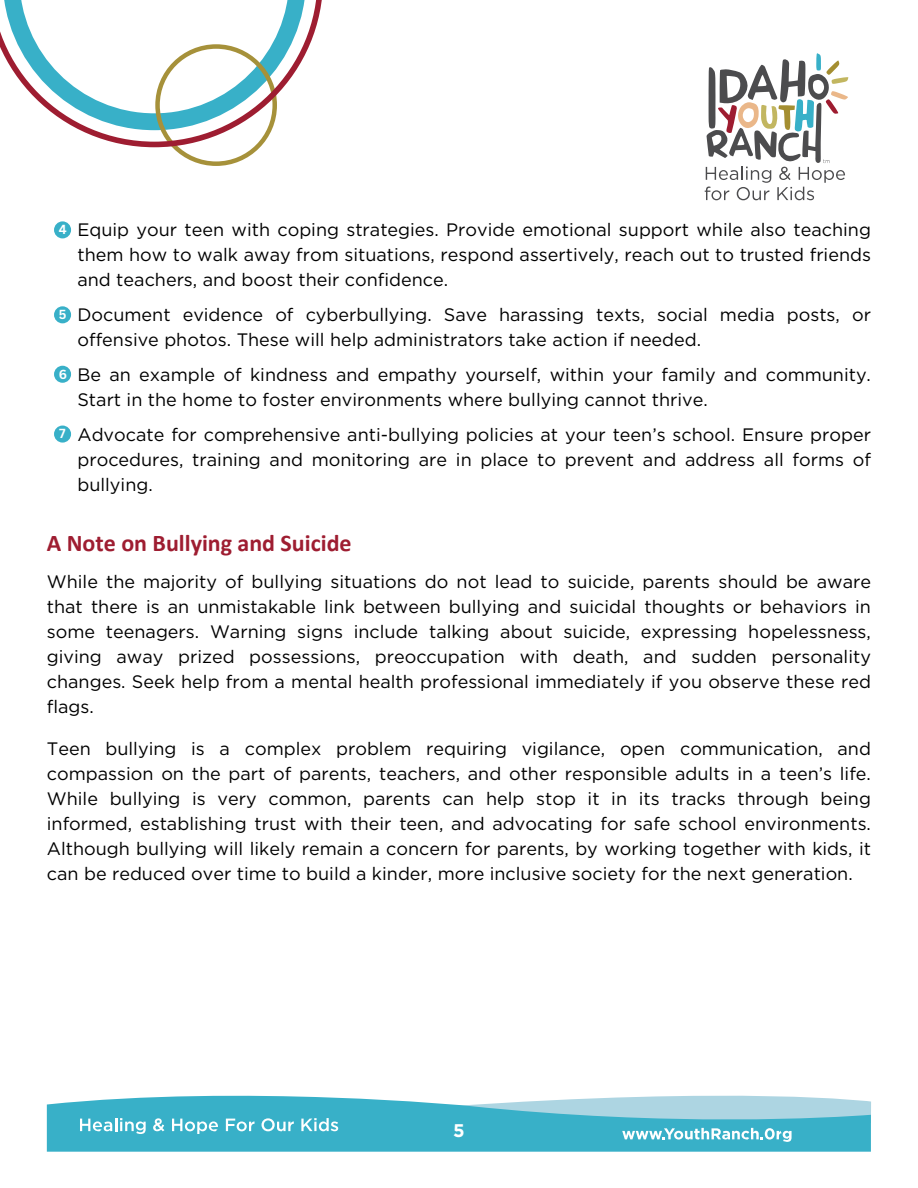
<style>
.page{position:relative;width:918px;height:1188px;background:#fff}
.page>*{position:absolute;margin:0;border:0;box-sizing:border-box;transform-origin:0 0}
.t1{font:700 24px "Calibri";color:#9e1d31}
.t2{font:700 18.3px "Gotham";color:#fff}
.t3{font:18px/25px "Gotham";color:#000;text-align:justify}
.t4{font:700 12.75px "Canva Sans";color:#fff}
</style>
<div class="page">
<div style="left:54px;top:221px;width:17px;height:17px;background:#38b0c8;border-radius:50%"></div>
<div style="left:54px;top:306px;width:17px;height:17px;background:#38b0c8;border-radius:50%"></div>
<div style="left:54px;top:366px;width:17px;height:17px;background:#38b0c8;border-radius:50%"></div>
<div style="left:54px;top:426px;width:17px;height:17px;background:#38b0c8;border-radius:50%"></div>
<svg style="left:705px;top:53px;width:143px;height:147px"></svg>
<svg style="left:146px;top:147px;width:114px;height:19px"></svg>
<svg style="left:0;top:0;width:322px;height:147px"></svg>
<svg style="left:47px;top:1101px;width:824px;height:51px;background:#3eb2c9"></svg>
<svg style="left:80px;top:1095px;width:791px;height:47px;background:#67c1d4"></svg>
<h1 class="t4" style="left:59px;top:221px;width:9px">4</h1>
<p class="t4" style="left:59px;top:305px;width:9px">5</p>
<p class="t4" style="left:59px;top:365px;width:10px">6</p>
<p class="t4" style="left:59px;top:425px;width:8px">7</p>
<p class="t3" style="left:77px;top:217px;width:795px">Equip your teen with coping strategies. Provide emotional support while also teaching them how to walk away from situations, respond assertively, reach out to trusted friends and teachers, and boost their confidence.</p>
<p class="t3" style="left:77px;top:302px;width:795px">Document evidence of cyberbullying. Save harassing texts, social media posts, or offensive photos. These will help administrators take action if needed.</p>
<p class="t3" style="left:77px;top:362px;width:795px">Be an example of kindness and empathy yourself, within your family and community.<br>Start in the home to foster environments where bullying cannot thrive.</p>
<p class="t3" style="left:77px;top:422px;width:795px">Advocate for comprehensive anti-bullying policies at your teen’s school. Ensure proper procedures, training and monitoring are in place to prevent and address all forms of bullying.</p>
<p class="t1" style="left:47px;top:533px;width:306px">A Note on Bullying and Suicide</p>
<p class="t3" style="left:47px;top:569px;width:826px">While the majority of bullying situations do not lead to suicide, parents should be aware that there is an unmistakable link between bullying and suicidal thoughts or behaviors in some teenagers. Warning signs include talking about suicide, expressing hopelessness, giving away prized possessions, preoccupation with death, and sudden personality changes. Seek help from a mental health professional immediately if you observe these red flags.</p>
<h1 class="t3" style="left:47px;top:736px;width:826px">Teen bullying is a complex problem requiring vigilance, open communication, and compassion on the part of parents, teachers, and other responsible adults in a teen’s life.<br>While bullying is very common, parents can help stop it in its tracks through being informed, establishing trust with their teen, and advocating for safe school environments.<br>Although bullying will likely remain a concern for parents, by working together with kids, it can be reduced over time to build a kinder, more inclusive society for the next generation.</h1>
<p class="t2" style="left:453px;top:1119px;width:13px">5</p>
</div>
